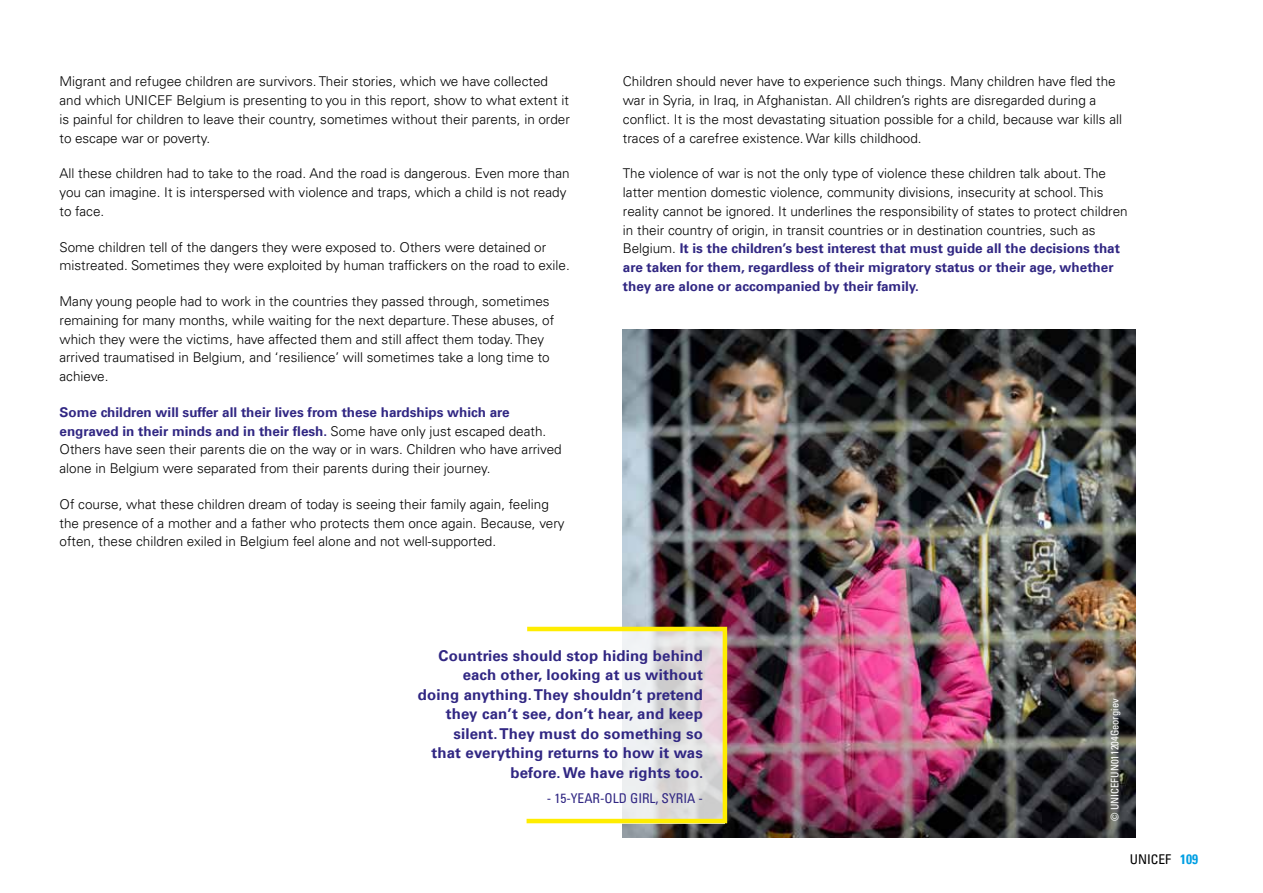
<style>
.page{position:relative;width:1263px;height:893px;background:#fff}
.page>*{position:absolute;margin:0;border:0;box-sizing:border-box;transform-origin:0 0}
.t1{font:700 15px/19.5px "Univers LT";letter-spacing:.01em;color:#312783;text-align:right}
.t2{font:300 13.5px/18.8px "Univers LT Pro 45";color:#000}
.t3{font:700 13.5px/18.8px "Univers LT";color:#312783}
.t4{font:condensed 13.5px "Univers LT Pro";color:#312783}
.t5{font:condensed 13.5px "Univers LT Pro";color:#000}
.t6{font:condensed 10.5px "Univers LT Pro";color:#fff}
.s1{font-family:"Univers LT Pro 45";font-weight:300;color:#000}
.s2{font-weight:700;color:#009fe3}
</style>
<div class="page">
<img style="left:623px;top:330px;width:512px;height:508px">
<svg style="left:526px;top:624px;width:203px;height:201px"></svg>
<p class="t2" style="left:60px;top:72px;width:512px">Migrant and refugee children are survivors. Their stories, which we have collected and which UNICEF Belgium is presenting to you in this report, show to what extent it is painful for children to leave their country, sometimes without their parents, in order to escape war or poverty.</p>
<p class="t2" style="left:60px;top:164px;width:512px">All these children had to take to the road. And the road is dangerous. Even more than you can imagine. It is interspersed with violence and traps, which a child is not ready to face.</p>
<p class="t2" style="left:60px;top:237px;width:512px">Some children tell of the dangers they were exposed to. Others were detained or mistreated. Sometimes they were exploited by human traffickers on the road to exile.</p>
<p class="t2" style="left:60px;top:292px;width:496px">Many young people had to work in the countries they passed through, sometimes remaining for many months, while waiting for the next departure. These abuses, of which they were the victims, have affected them and still affect them today. They arrived traumatised in Belgium, and ‘resilience’ will sometimes take a long time to achieve.</p>
<p class="t3" style="left:60px;top:403px;width:488px">Some children will suffer all their lives from these hardships which are engraved in their minds and in their flesh. <span class="s1">Some have only just escaped death.</span></p>
<p class="t2" style="left:60px;top:440px;width:504px">Others have seen their parents die on the way or in wars. Children who have arrived alone in Belgium were separated from their parents during their journey.</p>
<p class="t2" style="left:60px;top:494px;width:507px">Of course, what these children dream of today is seeing their family again, feeling the presence of a mother and a father who protects them once again. Because, very often, these children exiled in Belgium feel alone and not well-supported.</p>
<p class="t2" style="left:623px;top:72px;width:501px">Children should never have to experience such things. Many children have fled the war in Syria, in Iraq, in Afghanistan. All children’s rights are disregarded during a conflict. It is the most devastating situation possible for a child, because war kills all traces of a carefree existence. War kills childhood.</p>
<p class="t2" style="left:623px;top:164px;width:506px">The violence of war is not the only type of violence these children talk about. The latter mention domestic violence, community divisions, insecurity at school. This reality cannot be ignored. It underlines the responsibility of states to protect children in their country of origin, in transit countries or in destination countries, such as</p>
<p class="t3" style="left:623px;top:239px;width:499px"><span class="s1">Belgium.</span> It is the children’s best interest that must guide all the decisions that are taken for them, regardless of their migratory status or their age, whether they are alone or accompanied by their family.</p>
<p class="t1" style="left:418px;top:646px;width:287px">Countries should stop hiding behind each other, looking at us without doing anything. They shouldn’t pretend they can’t see, don’t hear, and keep silent. They must do something so<br>that everything returns to how it was before. We have rights too.</p>
<p class="t4" style="left:547px;top:789px;width:157px">- 15-YEAR-OLD GIRL, SYRIA -</p>
<p class="t6" style="left:1108px;top:821px;width:124px;rotate:-90deg">© UNICEFUN011204Georgiev</p>
<p class="t5" style="left:1130px;top:850px;width:70px">UNICEF <span class="s2">109</span></p>
</div>
